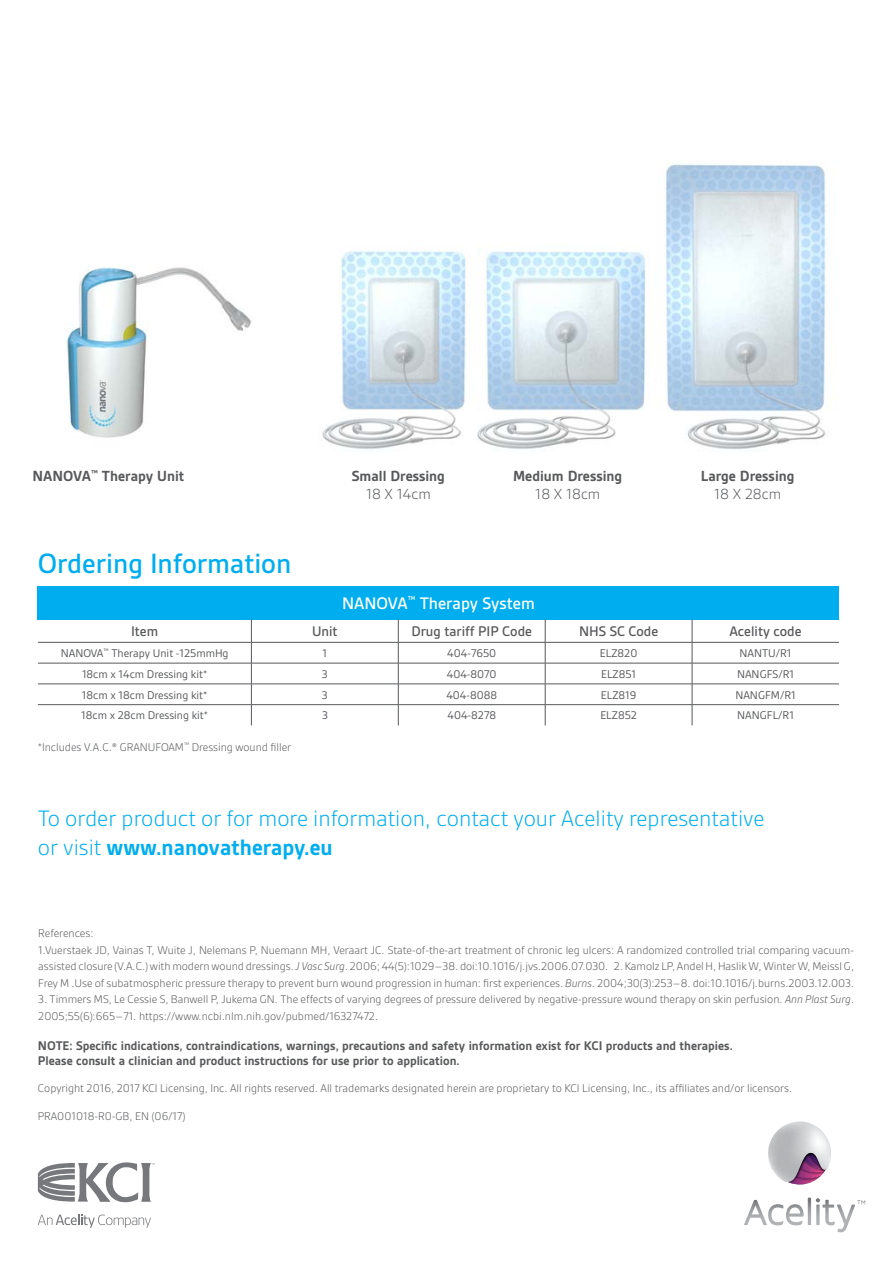
<style>
.page{position:relative;width:893px;height:1263px;background:#fff}
.page>*{position:absolute;margin:0;border:0;box-sizing:border-box;transform-origin:0 0}
.t1{font:500 30px "Gesta";color:#00aeef}
.t2{font:300 24px/28.8px "Gesta";color:#00aeef}
.t3{font:500 18px "Gesta";color:#fff}
.t4{font:700 15.75px "Gesta";color:#58595b}
.t5{font:300 15.75px "Gesta";color:#58595b}
.t6{font:500 15px "Gesta";color:#58595b}
.t7{font:700 13.5px/15px "Gesta";color:#58595b}
.t8{font:300 12px/16.5px "Gesta";color:#58595b}
.t9{font:12px "Gesta";color:#58595b}
.s1{font-weight:700}
.s2{font-style:italic}
</style>
<div class="page">
<svg style="left:768px;top:1121px;width:63px;height:64px"></svg>
<svg style="left:744px;top:1197px;width:121px;height:35px"></svg>
<svg style="left:38px;top:1214px;width:113px;height:14px"></svg>
<svg style="left:38px;top:1162px;width:117px;height:40px"></svg>
<div style="left:38px;top:586px;width:801px;height:33px;background:#00aeef"></div>
<hr style="left:38px;top:663px;width:213px;height:1px;background:#58595b">
<hr style="left:251px;top:663px;width:147px;height:1px;background:#58595b">
<hr style="left:398px;top:663px;width:147px;height:1px;background:#58595b">
<hr style="left:545px;top:663px;width:147px;height:1px;background:#58595b">
<hr style="left:38px;top:684px;width:213px;height:1px;background:#58595b">
<hr style="left:251px;top:684px;width:147px;height:1px;background:#58595b">
<hr style="left:398px;top:684px;width:147px;height:1px;background:#58595b">
<hr style="left:545px;top:684px;width:147px;height:1px;background:#58595b">
<hr style="left:38px;top:704px;width:213px;height:1px;background:#58595b">
<hr style="left:251px;top:704px;width:147px;height:1px;background:#58595b">
<hr style="left:398px;top:704px;width:147px;height:1px;background:#58595b">
<hr style="left:545px;top:704px;width:147px;height:1px;background:#58595b">
<hr style="left:38px;top:642px;width:213px;height:1px;background:#58595b">
<hr style="left:251px;top:642px;width:147px;height:1px;background:#58595b">
<hr style="left:398px;top:642px;width:147px;height:1px;background:#58595b">
<hr style="left:545px;top:642px;width:147px;height:1px;background:#58595b">
<hr style="left:692px;top:642px;width:147px;height:1px;background:#58595b">
<hr style="left:692px;top:684px;width:147px;height:1px;background:#58595b">
<hr style="left:692px;top:704px;width:147px;height:1px;background:#58595b">
<svg style="left:251px;top:619px;width:1px;height:106px"></svg>
<svg style="left:398px;top:619px;width:1px;height:106px"></svg>
<svg style="left:545px;top:619px;width:1px;height:106px"></svg>
<svg style="left:692px;top:619px;width:1px;height:106px"></svg>
<hr style="left:692px;top:663px;width:147px;height:1px;background:#58595b">
<img style="left:66px;top:267px;width:185px;height:171px">
<img style="left:322px;top:164px;width:507px;height:286px">
<h3 class="t4" style="left:32px;top:467px;width:153px">NANOVA<sup>™</sup> Therapy Unit</h3>
<h1 class="t1" style="left:38px;top:546px;width:255px">Ordering Information</h1>
<h3 class="t4" style="left:352px;top:467px;width:95px">Small Dressing</h3>
<h3 class="t5" style="left:366px;top:485px;width:66px">18 X 14cm</h3>
<h3 class="t4" style="left:513px;top:467px;width:110px">Medium Dressing</h3>
<h3 class="t5" style="left:535px;top:485px;width:66px">18 X 18cm</h3>
<h3 class="t3" style="left:342px;top:593px;width:194px">NANOVA<sup>™</sup> Therapy System</h3>
<h3 class="t4" style="left:701px;top:467px;width:95px">Large Dressing</h3>
<h3 class="t5" style="left:714px;top:485px;width:68px">18 X 28cm</h3>
<p class="t6" style="left:131px;top:623px;width:29px">Item</p>
<p class="t6" style="left:312px;top:623px;width:27px">Unit</p>
<p class="t6" style="left:411px;top:623px;width:122px">Drug tariff PIP Code</p>
<p class="t6" style="left:579px;top:623px;width:81px">NHS SC Code</p>
<p class="t6" style="left:729px;top:623px;width:74px">Acelity code</p>
<p class="t9" style="left:61px;top:646px;width:169px">NANOVA<sup>™</sup> Therapy Unit -125mmHg</p>
<p class="t9" style="left:323px;top:646px;width:6px">1</p>
<p class="t9" style="left:447px;top:646px;width:50px">404-7650</p>
<p class="t9" style="left:600px;top:646px;width:39px">ELZ820</p>
<p class="t9" style="left:739px;top:646px;width:54px">NANTU/R1</p>
<p class="t9" style="left:82px;top:667px;width:127px">18cm x 14cm Dressing kit*</p>
<p class="t9" style="left:322px;top:667px;width:7px">3</p>
<p class="t9" style="left:447px;top:667px;width:51px">404-8070</p>
<p class="t9" style="left:601px;top:667px;width:37px">ELZ851</p>
<p class="t9" style="left:737px;top:667px;width:59px">NANGFS/R1</p>
<p class="t9" style="left:82px;top:688px;width:127px">18cm x 18cm Dressing kit*</p>
<p class="t9" style="left:322px;top:688px;width:7px">3</p>
<p class="t9" style="left:446px;top:688px;width:52px">404-8088</p>
<p class="t9" style="left:601px;top:688px;width:37px">ELZ819</p>
<p class="t9" style="left:735px;top:688px;width:62px">NANGFM/R1</p>
<p class="t9" style="left:81px;top:709px;width:128px">18cm x 28cm Dressing kit*</p>
<p class="t9" style="left:322px;top:709px;width:7px">3</p>
<p class="t9" style="left:447px;top:709px;width:50px">404-8278</p>
<p class="t9" style="left:600px;top:709px;width:38px">ELZ852</p>
<p class="t9" style="left:737px;top:709px;width:58px">NANGFL/R1</p>
<p class="t8" style="left:38px;top:739px;width:255px">*Includes V.A.C.® GRANUFOAM<sup>™</sup> Dressing wound filler</p>
<h2 class="t2" style="left:38px;top:803px;width:728px">To order product or for more information, contact your Acelity representative or visit <span class="s1">www.nanovatherapy.eu</span></h2>
<p class="t8" style="left:38px;top:925px;width:817px">References:<br>1.Vuerstaek JD, Vainas T, Wuite J, Nelemans P, Nuemann MH, Veraart JC. State-of-the-art treatment of chronic leg ulcers: A randomized controlled trial comparing vacuum&shy;assisted closure (V.A.C.) with modern wound dressings. <span class="s2">J Vasc Surg</span>. 2006; 44(5):1029–38. doi:10.1016/j.jvs.2006.07.030. 2. Kamolz LP, Andel H, Haslik W, Winter W, Meissl G, Frey M .Use of subatmospheric pressure therapy to prevent burn wound progression in human: first experiences. <span class="s2">Burns</span>. 2004;30(3):253–8. doi:10.1016/j.burns.2003.12.003.</p>
<p class="t8" style="left:38px;top:991px;width:817px">3. Timmers MS, Le Cessie S, Banwell P, Jukema GN. The effects of varying degrees of pressure delivered by negative-pressure wound therapy on skin perfusion. <span class="s2">Ann Plast Surg</span>.<br>2005;55(6):665–71. https://www.ncbi.nlm.nih.gov/pubmed/16327472.</p>
<p class="t7" style="left:38px;top:1039px;width:696px">NOTE: Specific indications, contraindications, warnings, precautions and safety information exist for KCI products and therapies.<br>Please consult a clinician and product instructions for use prior to application.</p>
<p class="t8" style="left:38px;top:1080px;width:756px">Copyright 2016, 2017 KCI Licensing, Inc. All rights reserved. All trademarks designated herein are proprietary to KCI Licensing, Inc., its affiliates and/or licensors.</p>
<p class="t8" style="left:38px;top:1108px;width:149px">PRA001018-R0-GB, EN (06/17)</p>
</div>
